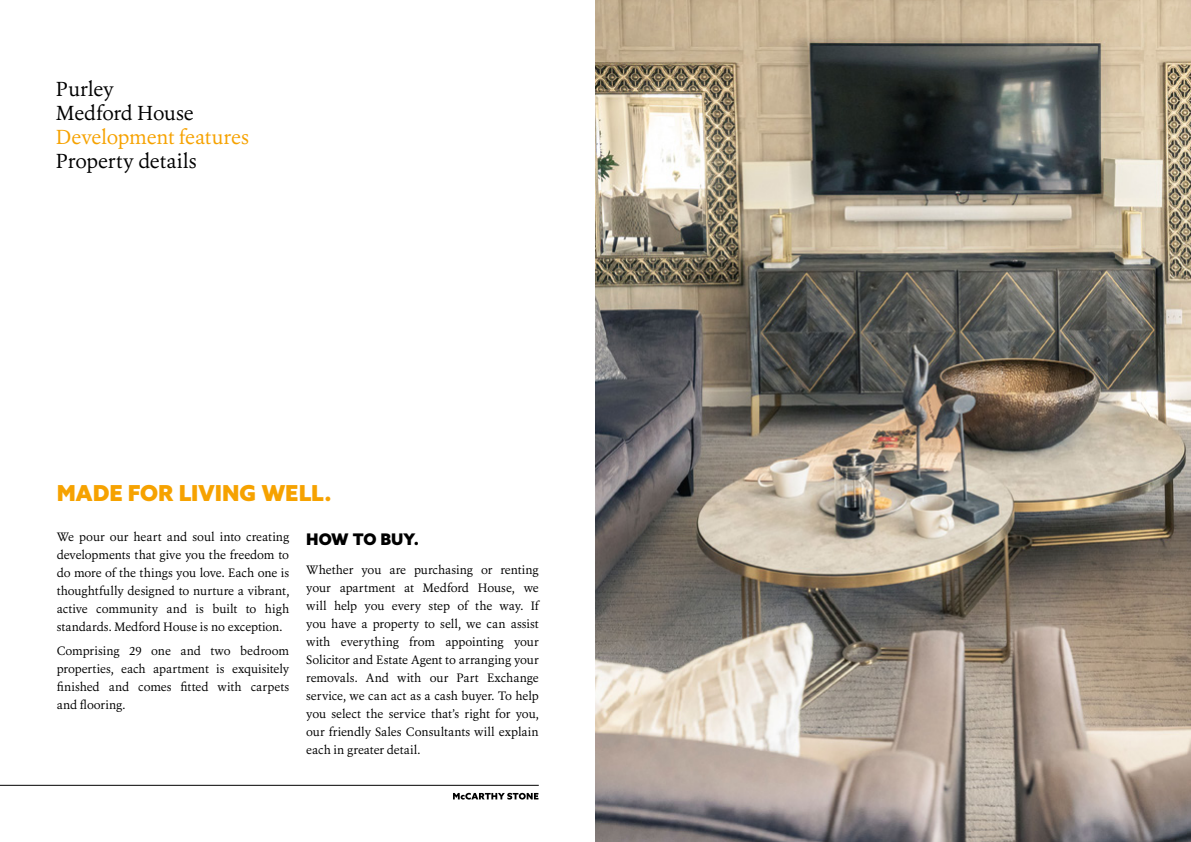
<style>
.page{position:relative;width:1191px;height:842px;background:#fff}
.page>*{position:absolute;margin:0;border:0;box-sizing:border-box;transform-origin:0 0}
.Yellow_Subhead{font:900 22px "Azo Sans Mc S";letter-spacing:-.01em;color:#f6a200}
.t1{font:20px "Erato";letter-spacing:-.005em;color:#000}
.t2{font:20px "Erato";letter-spacing:-.01em;color:#f6a200}
.Black_copy_subhead{font:900 16px "Azo Sans Mc S";letter-spacing:-.005em;color:#000}
.Body_Copy{font:12px/18px "Erato";color:#000;text-align:justify}
</style>
<div class="page">
<img style="left:595px;top:0;width:596px;height:842px">
<hr style="left:0;top:785px;width:539px;height:1px;background:#000">
<svg style="left:453px;top:793px;width:85px;height:6px"></svg>
<p class="t1" style="left:56px;top:76px;width:59px">Purley</p>
<p class="t1" style="left:56px;top:100px;width:139px">Medford House</p>
<p class="t2" style="left:56px;top:124px;width:194px">Development features</p>
<p class="t1" style="left:56px;top:148px;width:142px">Property details</p>
<p class="Yellow_Subhead" style="left:57px;top:480px;width:276px">MADE FOR LIVING WELL.</p>
<p class="Body_Copy" style="left:57px;top:528px;width:234px">We pour our heart and soul into creating developments that give you the freedom to do more of the things you love. Each one is thoughtfully designed to nurture a vibrant, active community and is built to high standards. Medford House is no exception.</p>
<p class="Body_Copy" style="left:57px;top:642px;width:234px">Comprising 29 one and two bedroom properties, each apartment is exquisitely finished and comes fitted with carpets and flooring.</p>
<p class="Black_copy_subhead" style="left:306px;top:529px;width:114px">HOW TO BUY.</p>
<p class="Body_Copy" style="left:306px;top:561px;width:234px">Whether you are purchasing or renting your apartment at Medford House, we will help you every step of the way. If you have a property to sell, we can assist with everything from appointing your Solicitor and Estate Agent to arranging your removals. And with our Part Exchange service, we can act as a cash buyer. To help you select the service that’s right for you, our friendly Sales Consultants will explain each in greater detail.</p>
</div>
